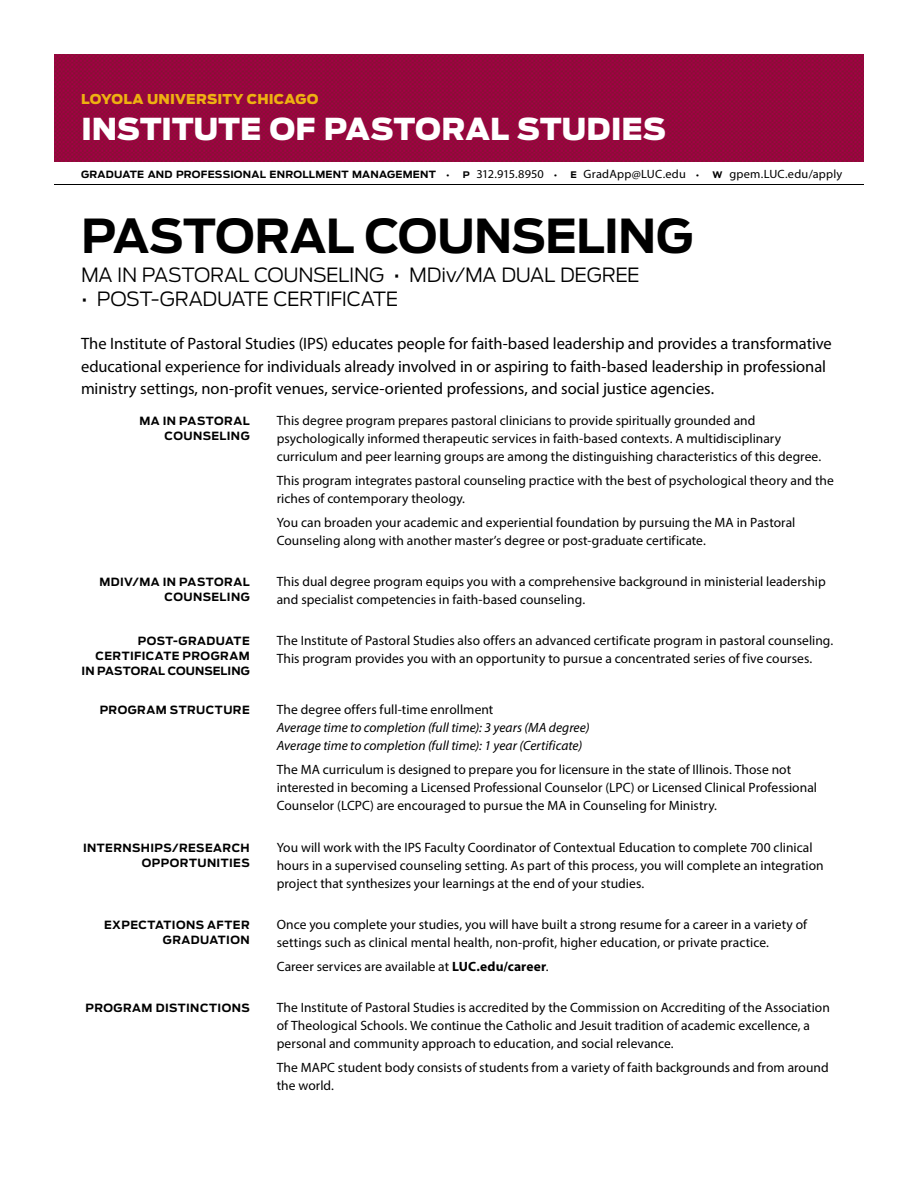
<style>
.page{position:relative;width:918px;height:1188px;background:#fff}
.page>*{position:absolute;margin:0;border:0;box-sizing:border-box;transform-origin:0 0}
.t1{font:700 46.5px "Antenna";letter-spacing:-.015em;color:#000}
.t2{font:900 30px "Antenna";color:#fff}
.t3{font:300 19.5px "Antenna";letter-spacing:-.015em;color:#000}
.t4{font:16.5px/22.5px "Myriad Pro";letter-spacing:-.005em;color:#000}
.t5{font:13.5px/18px "Myriad Pro";letter-spacing:.005em;color:#000}
.t6{font:italic 13.5px/18px "Myriad Pro";letter-spacing:.005em;color:#000}
.t7{font:900 13.5px "Antenna";letter-spacing:.01em;color:#eeb111}
.t8{font:12px "Myriad Pro";letter-spacing:.015em;color:#000}
.t9{font:12px "Myriad Pro";letter-spacing:-.02em;color:#000}
.t10{font:700 11.25px/15px "Antenna";letter-spacing:.04em;color:#000;text-align:right}
.t11{font:700 9.9px "Antenna";letter-spacing:.02em;color:#000}
.s1{font-family:"Myriad Pro";font-weight:400}
.s2{font-family:"Antenna";font-weight:700;font-size:9px}
.s3{font-size:9.9px}
.s4{font-weight:700}
</style>
<div class="page">
<img style="left:54px;top:54px;width:810px;height:108px">
<hr style="left:54px;top:184px;width:810px;height:1px;background:#000">
<p class="t7" style="left:81px;top:90px;width:239px">LOYOLA UNIVERSITY CHICAGO</p>
<h2 class="t2" style="left:81px;top:108px;width:586px">INSTITUTE OF PASTORAL STUDIES</h2>
<p class="t11" style="left:81px;top:167px;width:370px">GRADUATE AND PROFESSIONAL ENROLLMENT MANAGEMENT <span class="s1">•</span></p>
<p class="t9" style="left:463px;top:166px;width:96px"><span class="s2">P</span> 312.915.8950 <span class="s3">•</span></p>
<p class="t8" style="left:571px;top:166px;width:130px"><span class="s2">E</span> GradApp@LUC.edu <span class="s3">•</span></p>
<p class="t8" style="left:713px;top:166px;width:131px"><span class="s2">W</span> gpem.LUC.edu/apply</p>
<h1 class="t1" style="left:81px;top:204px;width:614px">PASTORAL COUNSELING</h1>
<h3 class="t3" style="left:81px;top:262px;width:560px">MA IN PASTORAL COUNSELING • MDiv/MA DUAL DEGREE</h3>
<h3 class="t3" style="left:81px;top:286px;width:319px">• POST-GRADUATE CERTIFICATE</h3>
<p class="t4" style="left:81px;top:332px;width:752px">The Institute of Pastoral Studies (IPS) educates people for faith-based leadership and provides a transformative educational experience for individuals already involved in or aspiring to faith-based leadership in professional ministry settings, non-profit venues, service-oriented professions, and social justice agencies.</p>
<p class="t10" style="left:139px;top:413px;width:112px">MA IN PASTORAL<br>COUNSELING</p>
<p class="t5" style="left:277px;top:411px;width:546px">This degree program prepares pastoral clinicians to provide spiritually grounded and psychologically informed therapeutic services in faith-based contexts. A multidisciplinary curriculum and peer learning groups are among the distinguishing characteristics of this degree.</p>
<p class="t5" style="left:277px;top:471px;width:559px">This program integrates pastoral counseling practice with the best of psychological theory and the riches of contemporary theology.</p>
<p class="t5" style="left:277px;top:513px;width:520px">You can broaden your academic and experiential foundation by pursuing the MA in Pastoral<br>Counseling along with another master’s degree or post-graduate certificate.</p>
<p class="t10" style="left:99px;top:574px;width:152px">MDIV/MA IN PASTORAL<br>COUNSELING</p>
<p class="t5" style="left:277px;top:572px;width:550px">This dual degree program equips you with a comprehensive background in ministerial leadership and specialist competencies in faith-based counseling.</p>
<p class="t10" style="left:82px;top:634px;width:170px">POST-GRADUATE<br>CERTIFICATE PROGRAM<br>IN PASTORAL COUNSELING</p>
<p class="t5" style="left:277px;top:632px;width:558px">The Institute of Pastoral Studies also offers an advanced certificate program in pastoral counseling.<br>This program provides you with an opportunity to pursue a concentrated series of five courses.</p>
<p class="t10" style="left:100px;top:702px;width:152px">PROGRAM STRUCTURE</p>
<p class="t5" style="left:277px;top:700px;width:218px">The degree offers full-time enrollment</p>
<p class="t6" style="left:277px;top:718px;width:314px">Average time to completion (full time): 3 years (MA degree)<br>Average time to completion (full time): 1 year (Certificate)</p>
<p class="t5" style="left:277px;top:761px;width:542px">The MA curriculum is designed to prepare you for licensure in the state of Illinois. Those not interested in becoming a Licensed Professional Counselor (LPC) or Licensed Clinical Professional<br>Counselor (LCPC) are encouraged to pursue the MA in Counseling for Ministry.</p>
<p class="t10" style="left:83px;top:840px;width:168px">INTERNSHIPS/RESEARCH<br>OPPORTUNITIES</p>
<p class="t5" style="left:277px;top:838px;width:549px">You will work with the IPS Faculty Coordinator of Contextual Education to complete 700 clinical hours in a supervised counseling setting. As part of this process, you will complete an integration project that synthesizes your learnings at the end of your studies.</p>
<p class="t10" style="left:104px;top:917px;width:147px">EXPECTATIONS AFTER<br>GRADUATION</p>
<p class="t5" style="left:277px;top:915px;width:532px">Once you complete your studies, you will have built a strong resume for a career in a variety of settings such as clinical mental health, non-profit, higher education, or private practice.</p>
<p class="t5" style="left:277px;top:957px;width:273px">Career services are available at <span class="s4">LUC.edu/career</span>.</p>
<p class="t10" style="left:86px;top:1000px;width:166px">PROGRAM DISTINCTIONS</p>
<p class="t5" style="left:277px;top:998px;width:555px">The Institute of Pastoral Studies is accredited by the Commission on Accrediting of the Association of Theological Schools. We continue the Catholic and Jesuit tradition of academic excellence, a personal and community approach to education, and social relevance.</p>
<p class="t5" style="left:277px;top:1058px;width:554px">The MAPC student body consists of students from a variety of faith backgrounds and from around the world.</p>
</div>
